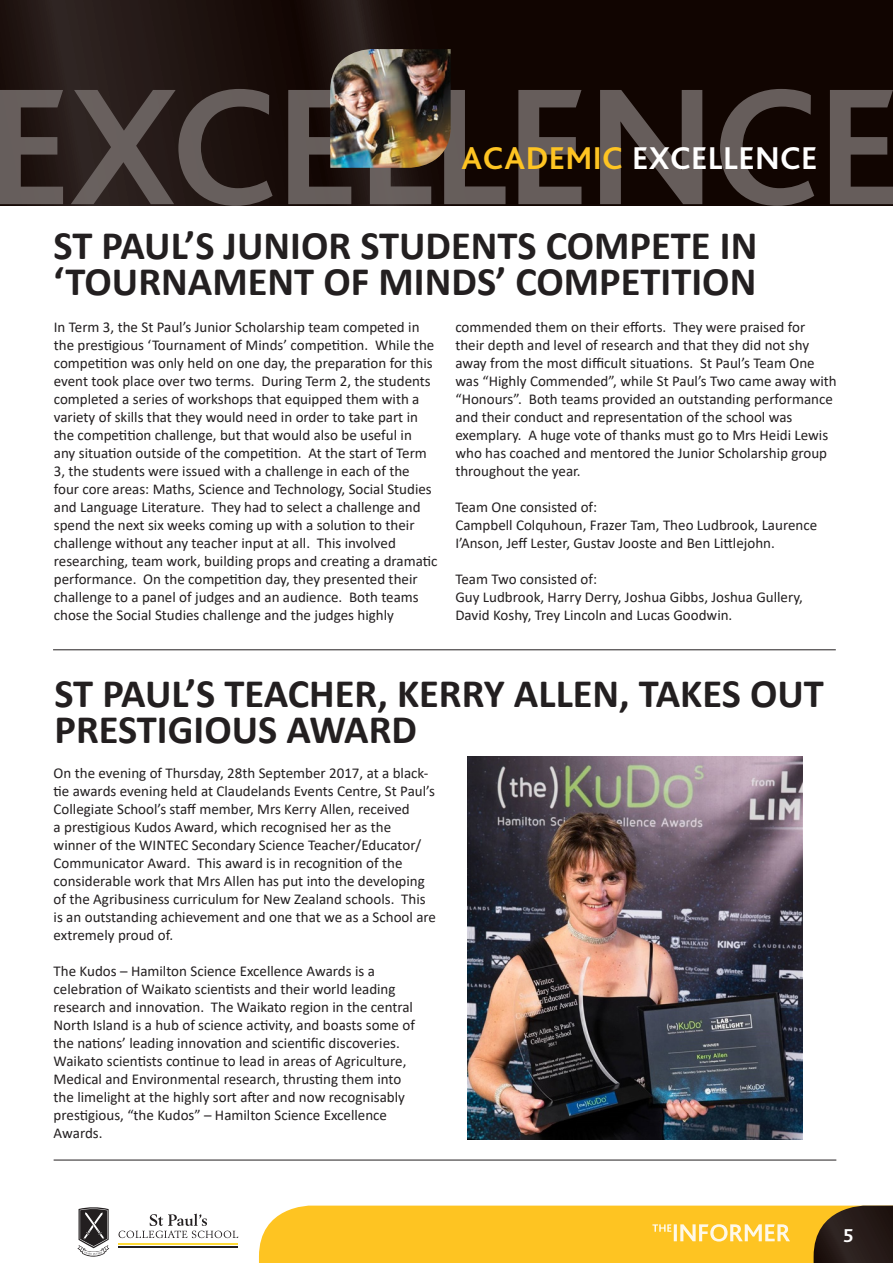
<style>
.page{position:relative;width:893px;height:1263px;background:#fff}
.page>*{position:absolute;margin:0;border:0;box-sizing:border-box;transform-origin:0 0}
.t1{font:700 40.5px/36px "Calibri";color:#231f20}
.t2{font:700 33px "Bliss CE";letter-spacing:.03em;color:#fff}
.t3{font:700 19.5px "Bliss CE";color:#fff}
.t4{font:15px/18px "Calibri";color:#231f20}
.s1{color:#fec422}
</style>
<div class="page">
<hr style="left:119px;top:1243px;width:119px;height:2px;background:#ffdb37">
<hr style="left:119px;top:1246px;width:119px;height:1px;background:#231f20">
<svg style="left:77px;top:1207px;width:32px;height:49px"></svg>
<svg style="left:119px;top:1213px;width:119px;height:25px"></svg>
<svg style="left:259px;top:1205px;width:634px;height:58px;background:#e6b42b"></svg>
<hr style="left:54px;top:1160px;width:782px;height:1px;background:#231f20">
<div style="left:0;top:0;width:893px;height:206px;background:linear-gradient(to right,#251a18,#0b0000)"></div>
<svg style="left:0;top:89px;width:893px;height:117px;background:#3a302d"></svg>
<img style="left:330px;top:49px;width:121px;height:119px">
<hr style="left:53px;top:649px;width:783px;height:1px;background:#231f20">
<img style="left:468px;top:757px;width:334px;height:383px">
<p class="t2" style="left:462px;top:141px;width:357px"><span class="s1">ACADEMIC</span> EXCELLENCE</p>
<p class="t1" style="left:54px;top:227px;width:705px">ST PAUL’S JUNIOR STUDENTS COMPETE IN ‘TOURNAMENT OF MINDS’ COMPETITION</p>
<p class="t4" style="left:54px;top:318px;width:385px">In Term 3, the St Paul’s Junior Scholarship team competed in the prestigious ‘Tournament of Minds’ competition. While the competition was only held on one day, the preparation for this event took place over two terms. During Term 2, the students completed a series of workshops that equipped them with a variety of skills that they would need in order to take part in the competition challenge, but that would also be useful in<br>any situation outside of the competition. At the start of Term 3, the students were issued with a challenge in each of the four core areas: Maths, Science and Technology, Social Studies and Language Literature. They had to select a challenge and spend the next six weeks coming up with a solution to their challenge without any teacher input at all. This involved researching, team work, building props and creating a dramatic performance. On the competition day, they presented their challenge to a panel of judges and an audience. Both teams chose the Social Studies challenge and the judges highly</p>
<p class="t4" style="left:455px;top:318px;width:383px">commended them on their efforts. They were praised for their depth and level of research and that they did not shy away from the most difficult situations. St Paul’s Team One was “Highly Commended”, while St Paul’s Two came away with “Honours”. Both teams provided an outstanding performance and their conduct and representation of the school was exemplary. A huge vote of thanks must go to Mrs Heidi Lewis who has coached and mentored the Junior Scholarship group throughout the year.</p>
<p class="t4" style="left:455px;top:498px;width:143px">Team One consisted of:</p>
<p class="t4" style="left:455px;top:516px;width:363px">Campbell Colquhoun, Frazer Tam, Theo Ludbrook, Laurence<br>I’Anson, Jeff Lester, Gustav Jooste and Ben Littlejohn.</p>
<p class="t4" style="left:455px;top:570px;width:143px">Team Two consisted of:</p>
<p class="t4" style="left:455px;top:588px;width:349px">Guy Ludbrook, Harry Derry, Joshua Gibbs, Joshua Gullery,<br>David Koshy, Trey Lincoln and Lucas Goodwin.</p>
<p class="t1" style="left:54px;top:675px;width:771px">ST PAUL’S TEACHER, KERRY ALLEN, TAKES OUT<br>PRESTIGIOUS AWARD</p>
<p class="t4" style="left:54px;top:763px;width:384px">On the evening of Thursday, 28th September 2017, at a black&shy;tie awards evening held at Claudelands Events Centre, St Paul’s Collegiate School’s staff member, Mrs Kerry Allen, received<br>a prestigious Kudos Award, which recognised her as the winner of the WINTEC Secondary Science Teacher/Educator/ Communicator Award. This award is in recognition of the considerable work that Mrs Allen has put into the developing of the Agribusiness curriculum for New Zealand schools. This is an outstanding achievement and one that we as a School are extremely proud of.</p>
<p class="t4" style="left:54px;top:961px;width:363px">The Kudos – Hamilton Science Excellence Awards is a celebration of Waikato scientists and their world leading research and innovation. The Waikato region in the central North Island is a hub of science activity, and boasts some of the nations’ leading innovation and scientific discoveries.<br>Waikato scientists continue to lead in areas of Agriculture, Medical and Environmental research, thrusting them into the limelight at the highly sort after and now recognisably prestigious, “the Kudos” – Hamilton Science Excellence Awards.</p>
<h3 class="t3" style="left:843px;top:1225px;width:12px">5</h3>
</div>
